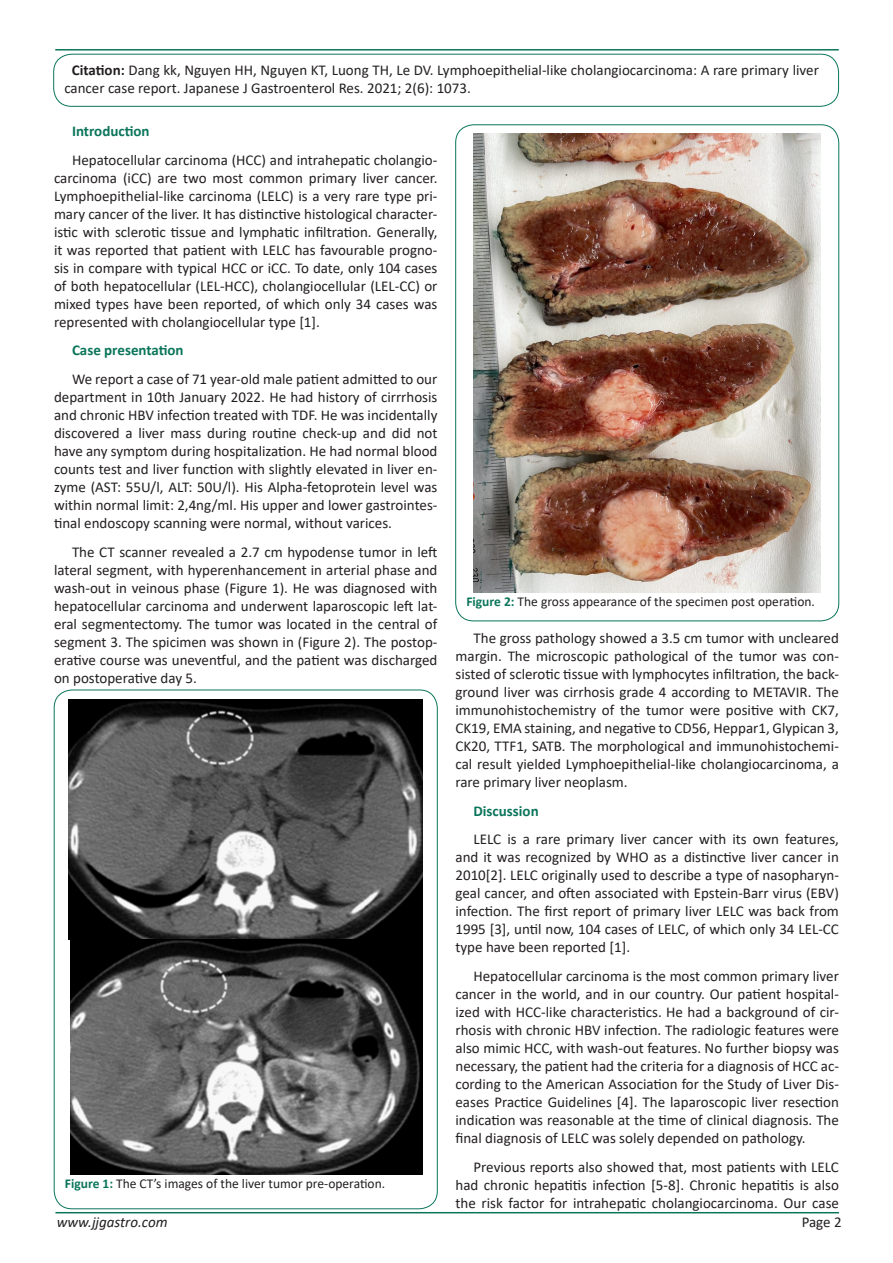
<style>
.page{position:relative;width:893px;height:1263px;background:#fff}
.page>*{position:absolute;margin:0;border:0;box-sizing:border-box;transform-origin:0 0}
.t1{font:15px/18px "Calibri";color:#231f20;text-align:justify}
.t2{font:700 15px "Calibri";color:#0a755b}
.t3{font:italic 15px "Calibri";color:#231f20}
.t4{font:13.5px "Calibri";color:#231f20}
.s1{font-weight:700}
.s2{font-weight:700;color:#0a755b}
</style>
<div class="page">
<hr style="left:55px;top:1212px;width:784px;height:1px;background:#0a755b">
<hr style="left:55px;top:49px;width:784px;height:2px;background:#0a755b">
<div style="left:53px;top:54px;width:786px;height:53px;border:1px solid #0a755b;border-radius:18px"></div>
<img style="left:69px;top:699px;width:353px;height:476px">
<img style="left:474px;top:134px;width:347px;height:458px">
<p class="t1" style="left:64px;top:60px;width:756px;text-indent:8px"><span class="s1">Citation:</span> Dang kk, Nguyen HH, Nguyen KT, Luong TH, Le DV. Lymphoepithelial-like cholangiocarcinoma: A rare primary liver cancer case report. Japanese J Gastroenterol Res. 2021; 2(6): 1073.</p>
<p class="t2" style="left:72px;top:120px;width:79px">Introduction</p>
<p class="t1" style="left:54px;top:150px;width:385px;text-indent:18px">Hepatocellular carcinoma (HCC) and intrahepatic cholangio&shy;carcinoma (iCC) are two most common primary liver cancer.<br>Lymphoepithelial-like carcinoma (LELC) is a very rare type pri&shy;mary cancer of the liver. It has distinctive histological character&shy;istic with sclerotic tissue and lymphatic infiltration. Generally, it was reported that patient with LELC has favourable progno&shy;sis in compare with typical HCC or iCC. To date, only 104 cases of both hepatocellular (LEL-HCC), cholangiocellular (LEL-CC) or mixed types have been reported, of which only 34 cases was represented with cholangiocellular type [1].</p>
<p class="t2" style="left:72px;top:340px;width:113px">Case presentation</p>
<p class="t1" style="left:54px;top:370px;width:385px;text-indent:18px">We report a case of 71 year-old male patient admitted to our department in 10th January 2022. He had history of cirrrhosis and chronic HBV infection treated with TDF. He was incidentally discovered a liver mass during routine check-up and did not have any symptom during hospitalization. He had normal blood counts test and liver function with slightly elevated in liver en&shy;zyme (AST: 55U/l, ALT: 50U/l). His Alpha-fetoprotein level was within normal limit: 2,4ng/ml. His upper and lower gastrointes&shy;tinal endoscopy scanning were normal, without varices.</p>
<p class="t1" style="left:54px;top:543px;width:385px;text-indent:18px">The CT scanner revealed a 2.7 cm hypodense tumor in left lateral segment, with hyperenhancement in arterial phase and wash-out in veinous phase (Figure 1). He was diagnosed with hepatocellular carcinoma and underwent laparoscopic left lat&shy;eral segmentectomy. The tumor was located in the central of segment 3. The spicimen was shown in (Figure 2). The postop&shy;erative course was uneventful, and the patient was discharged on postoperative day 5.</p>
<p class="t4" style="left:466px;top:592px;width:350px"><span class="s2">Figure 2:</span> The gross appearance of the specimen post operation.</p>
<p class="t1" style="left:455px;top:628px;width:385px;text-indent:18px">The gross pathology showed a 3.5 cm tumor with uncleared margin. The microscopic pathological of the tumor was con&shy;sisted of sclerotic tissue with lymphocytes infiltration, the back&shy;ground liver was cirrhosis grade 4 according to METAVIR. The immunohistochemistry of the tumor were positive with CK7, CK19, EMA staining, and negative to CD56, Heppar1, Glypican 3, CK20, TTF1, SATB. The morphological and immunohistochemi&shy;cal result yielded Lymphoepithelial-like cholangiocarcinoma, a rare primary liver neoplasm.</p>
<p class="t2" style="left:473px;top:800px;width:67px">Discussion</p>
<p class="t1" style="left:455px;top:830px;width:385px;text-indent:18px">LELC is a rare primary liver cancer with its own features, and it was recognized by WHO as a distinctive liver cancer in 2010[2]. LELC originally used to describe a type of nasopharyn&shy;geal cancer, and often associated with Epstein-Barr virus (EBV) infection. The first report of primary liver LELC was back from 1995 [3], until now, 104 cases of LELC, of which only 34 LEL-CC type have been reported [1].</p>
<p class="t1" style="left:455px;top:967px;width:385px;text-indent:18px">Hepatocellular carcinoma is the most common primary liver cancer in the world, and in our country. Our patient hospital&shy;ized with HCC-like characteristics. He had a background of cir&shy;rhosis with chronic HBV infection. The radiologic features were also mimic HCC, with wash-out features. No further biopsy was necessary, the patient had the criteria for a diagnosis of HCC ac&shy;cording to the American Association for the Study of Liver Dis&shy;eases Practice Guidelines [4]. The laparoscopic liver resection indication was reasonable at the time of clinical diagnosis. The final diagnosis of LELC was solely depended on pathology.</p>
<p class="t1" style="left:455px;top:1158px;width:385px;text-indent:18px">Previous reports also showed that, most patients with LELC had chronic hepatitis infection [5-8]. Chronic hepatitis is also the risk factor for intrahepatic cholangiocarcinoma. Our case</p>
<p class="t4" style="left:65px;top:1174px;width:322px"><span class="s2">Figure 1:</span> The CT’s images of the liver tumor pre-operation.</p>
<p class="t3" style="left:57px;top:1211px;width:112px">www.jjgastro.com</p>
<p class="t1" style="left:802px;top:1212px;width:42px">Page 2</p>
</div>
